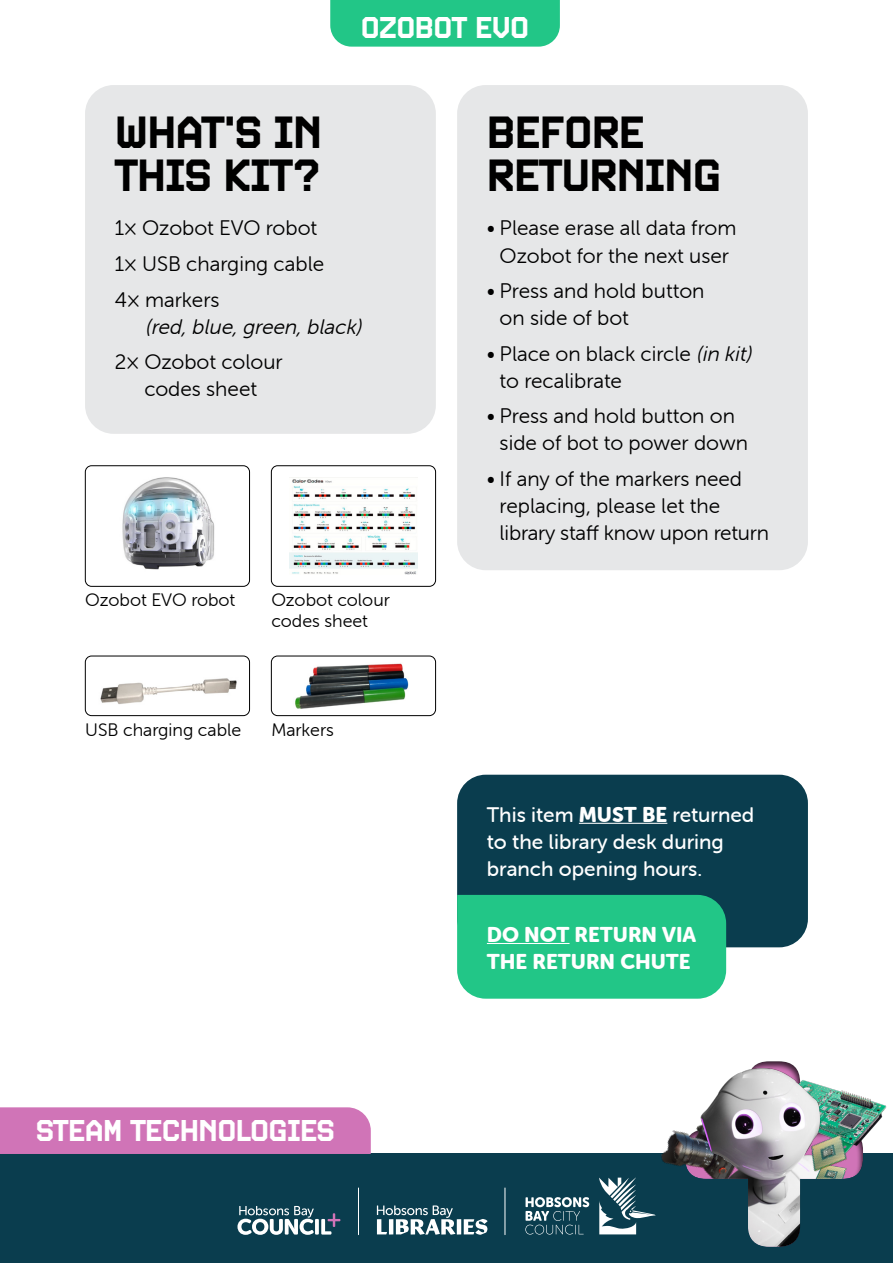
<style>
.page{position:relative;width:893px;height:1263px;background:#fff}
.page>*{position:absolute;margin:0;border:0;box-sizing:border-box;transform-origin:0 0}
.t1{font:700 45px/43.5px "Video";letter-spacing:-.02em;color:#000}
.t2{font:700 30px "Video";letter-spacing:-.02em;color:#fff}
.t3{font:21px/27px "Museo Sans Rounded 300";color:#000}
.t4{font:21px/27px "Museo Sans Rounded 500";color:#fff}
.t5{font:21px/27px "Museo Sans Rounded 900";color:#fff}
.t6{font:italic 21px "Museo Sans Rounded 300";color:#000}
.t7{font:18px/21px "Museo Sans Rounded 300";color:#000}
.s1{font-style:italic}
.s2{font-family:"Museo Sans Rounded 900"}
</style>
<div class="page">
<div style="left:0;top:1154px;width:893px;height:109px;background:#0a3d4e"></div>
<div style="left:0;top:1107px;width:371px;height:47px;background:#d074b7"></div>
<div style="left:672px;top:1051px;width:204px;height:197px;background:#000;opacity:.7"></div>
<img style="left:650px;top:1087px;width:38px;height:109px">
<img style="left:871px;top:1069px;width:16px;height:94px">
<img style="left:688px;top:1066px;width:183px;height:181px">
<img style="left:799px;top:1125px;width:58px;height:54px">
<div style="left:330px;top:0;width:230px;height:47px;background:#22c687"></div>
<svg style="left:237px;top:1206px;width:103px;height:29px"></svg>
<svg style="left:525px;top:1197px;width:64px;height:37px"></svg>
<svg style="left:599px;top:1177px;width:56px;height:57px"></svg>
<hr style="left:358px;top:1188px;width:1px;height:47px;background:#fff">
<hr style="left:505px;top:1188px;width:1px;height:47px;background:#fff">
<svg style="left:377px;top:1205px;width:78px;height:30px"></svg>
<hr style="left:457px;top:1219px;width:4px;height:15px;background:#fff">
<svg style="left:464px;top:1219px;width:24px;height:16px"></svg>
<div style="left:85px;top:85px;width:351px;height:349px;background:#e6e7e8;border-radius:29px"></div>
<img style="left:85px;top:467px;width:165px;height:118px">
<div style="left:85px;top:465px;width:165px;height:122px;border:1px solid #000;border-radius:6px"></div>
<img style="left:100px;top:678px;width:137px;height:26px">
<div style="left:85px;top:656px;width:165px;height:60px;border:1px solid #000;border-radius:6px"></div>
<img style="left:295px;top:663px;width:114px;height:46px">
<div style="left:271px;top:656px;width:165px;height:60px;border:1px solid #000;border-radius:6px"></div>
<img style="left:289px;top:477px;width:129px;height:98px">
<div style="left:271px;top:465px;width:165px;height:122px;border:1px solid #000;border-radius:6px"></div>
<div style="left:457px;top:775px;width:351px;height:172px;background:#0a3d4e;border-radius:29px"></div>
<hr style="left:579px;top:823px;width:88px;height:1px;background:#fff">
<div style="left:457px;top:895px;width:269px;height:104px;background:#22c687"></div>
<hr style="left:487px;top:943px;width:82px;height:1px;background:#fff">
<div style="left:457px;top:85px;width:351px;height:485px;background:#e6e7e8;border-radius:29px"></div>
<h2 class="t2" style="left:361px;top:9px;width:170px">OZOBOT EVO</h2>
<h1 class="t1" style="left:115px;top:110px;width:209px">WHAT’S IN<br>THIS KIT?</h1>
<p class="t3" style="left:115px;top:211px;width:211px;line-height:35.5px">1× Ozobot EVO robot<br>1× USB charging cable<br>4× markers</p>
<p class="t6" style="left:145px;top:315px;width:222px">(red,blue,green,black)</p>
<p class="t3" style="left:115px;top:348px;width:169px;text-align:center">2× Ozobot colour codes sheet</p>
<p class="t7" style="left:85px;top:590px;width:152px">Ozobot EVO robot</p>
<p class="t7" style="left:271px;top:590px;width:120px">Ozobot colour codes sheet</p>
<p class="t7" style="left:85px;top:719px;width:158px">USB charging cable</p>
<p class="t7" style="left:271px;top:719px;width:64px">Markers</p>
<h2 class="t2" style="left:36px;top:1112px;width:300px">STEAM TECHNOLOGIES</h2>
<h1 class="t1" style="left:487px;top:110px;width:236px">BEFORE<br>RETURNING</h1>
<p class="t3" style="left:487px;top:215px;width:251px;text-align:center">• Please erase all data from<br>Ozobot for the next user</p>
<p class="t3" style="left:500px;top:277px;width:206px;text-indent:-13px">• Press and hold button on side of bot</p>
<p class="t3" style="left:500px;top:340px;width:258px;text-indent:-13px">• Place on black circle <span class="s1">(in kit) </span>to recalibrate</p>
<p class="t3" style="left:500px;top:402px;width:250px;text-indent:-13px">• Press and hold button on side of bot to power down</p>
<p class="t3" style="left:500px;top:465px;width:271px;text-indent:-13px">• If any of the markers need replacing, please let the library staff know upon return</p>
<p class="t4" style="left:487px;top:801px;width:269px">This item <span class="s2">MUST BE</span> returned to the library desk during branch opening hours.</p>
<p class="t5" style="left:487px;top:921px;width:211px">DO NOT RETURN VIA<br>THE RETURN CHUTE</p>
</div>
